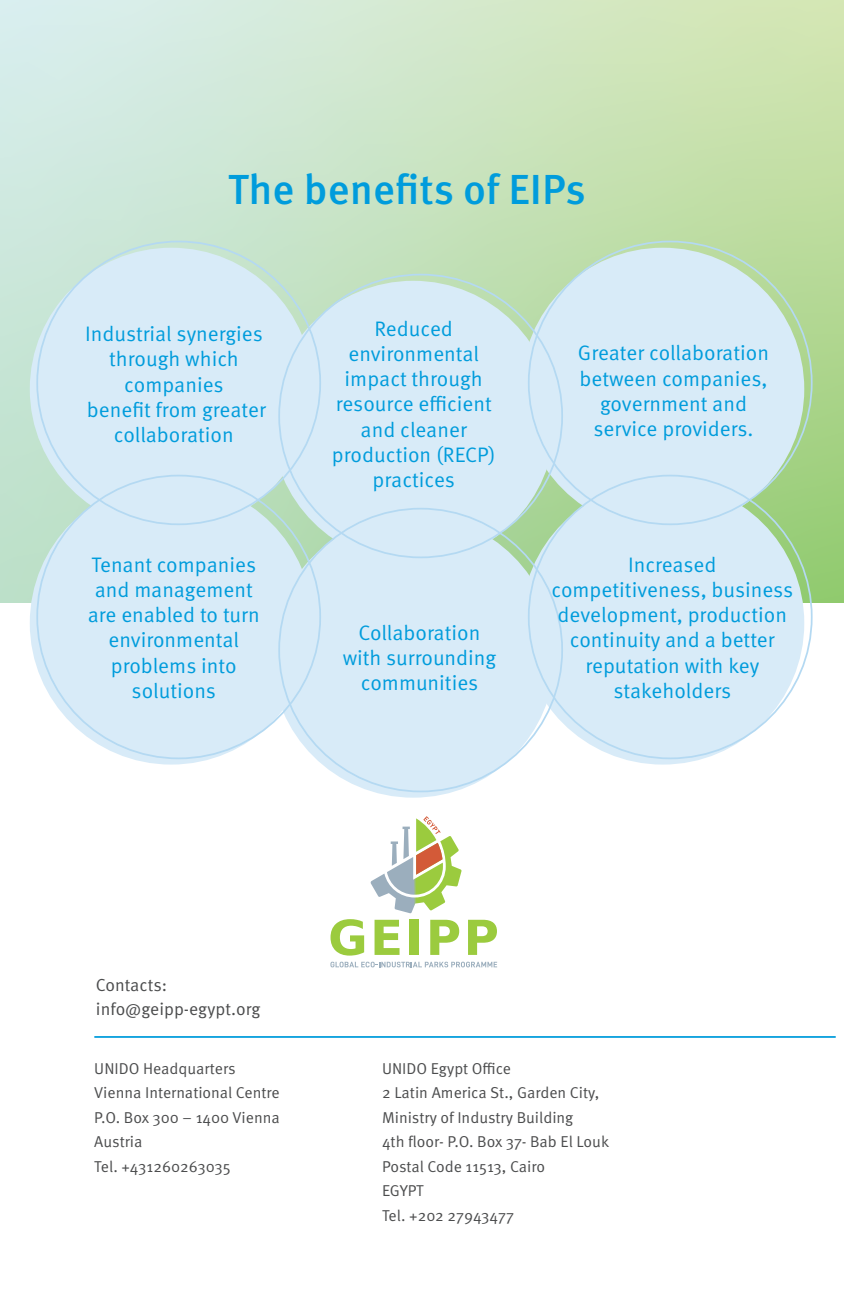
<style>
.page{position:relative;width:844px;height:1290px;background:#fff}
.page>*{position:absolute;margin:0;border:0;box-sizing:border-box;transform-origin:0 0}
.t1{font:500 42px "Meta Pro";color:#009cdc}
.t2{font:21px/25.2px "Meta Pro";color:#009cdc;text-align:center}
.t3{font:17.5px/24.5px "Meta Pro";color:#4b4c4d}
.t4{font:15.75px/24.5px "Meta Pro";color:#4b4c4d}
</style>
<div class="page">
<hr style="left:843px;top:835px;width:1px;height:300px;background:#009cdc">
<hr style="left:94px;top:1036px;width:741px;height:2px;background:#009cdc">
<svg style="left:330px;top:919px;width:34px;height:36px"></svg>
<svg style="left:374px;top:920px;width:25px;height:35px"></svg>
<div style="left:410px;top:920px;width:9px;height:35px;background:#9bcb3e"></div>
<svg style="left:430px;top:920px;width:29px;height:35px"></svg>
<svg style="left:468px;top:920px;width:29px;height:35px"></svg>
<svg style="left:330px;top:962px;width:167px;height:5px"></svg>
<svg style="left:370px;top:816px;width:91px;height:97px"></svg>
<svg style="left:0;top:0;width:843px;height:602px"></svg>
<div style="left:30px;top:248px;width:283px;height:282px;background:#d8ebf8;border-radius:50%"></div>
<div style="left:30px;top:482px;width:283px;height:282px;background:#d8ebf8;border-radius:50%"></div>
<div style="left:521px;top:248px;width:283px;height:282px;background:#d8ebf8;border-radius:50%"></div>
<div style="left:521px;top:482px;width:283px;height:282px;background:#d8ebf8;border-radius:50%"></div>
<div style="left:272px;top:281px;width:282px;height:282px;background:#d8ebf8;border-radius:50%"></div>
<div style="left:272px;top:515px;width:282px;height:283px;background:#d8ebf8;border-radius:50%"></div>
<h1 class="t1" style="left:228px;top:162px;width:359px">The benefits of EIPs</h1>
<p class="t2" style="left:85px;top:322px;width:182px">Industrial synergies through which companies<br>benefit from greater collaboration</p>
<p class="t2" style="left:88px;top:552px;width:173px">Tenant companies and management are enabled to turn environmental problems into solutions</p>
<p class="t2" style="left:332px;top:317px;width:165px">Reduced environmental impact through resource efficient and cleaner production (RECP) practices</p>
<p class="t2" style="left:342px;top:621px;width:155px">Collaboration with surrounding communities</p>
<p class="t2" style="left:578px;top:341px;width:192px">Greater collaboration between companies, government and service providers.</p>
<p class="t2" style="left:551px;top:552px;width:243px">Increased competitiveness, business development, production continuity and a better reputation with key stakeholders</p>
<p class="t3" style="left:96px;top:973px;width:166px">Contacts: info@geipp-egypt.org</p>
<p class="t4" style="left:94px;top:1056px;width:187px">UNIDO Headquarters<br>Vienna International Centre<br>P.O. Box 300 – 1400 Vienna<br>Austria<br>Tel. +431260263035</p>
<p class="t4" style="left:382px;top:1056px;width:228px">UNIDO Egypt Office<br>2 Latin America St., Garden City,<br>Ministry of Industry Building<br>4th floor- P.O. Box 37- Bab El Louk<br>Postal Code 11513, Cairo<br>EGYPT<br>Tel. +202 27943477</p>
</div>
